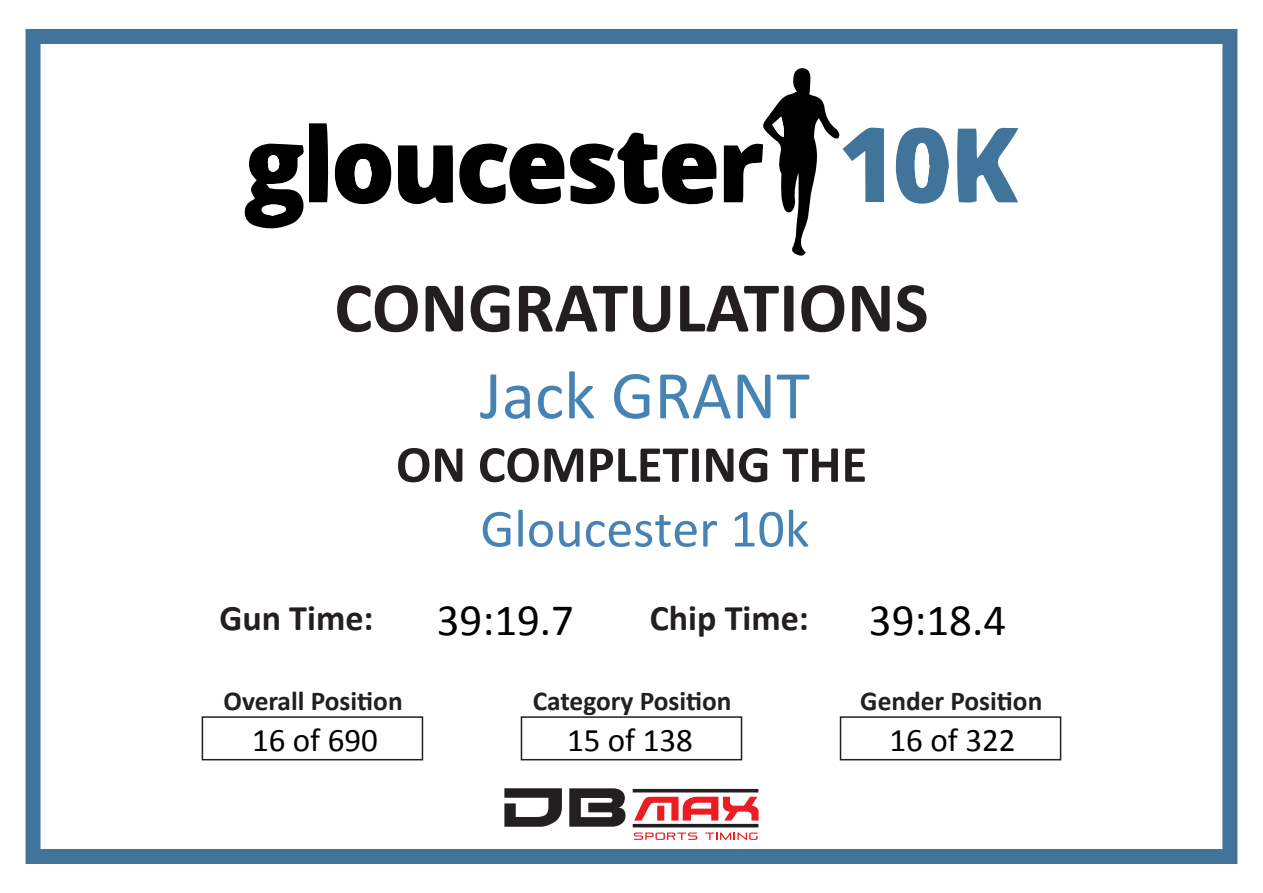
<style>
.page{position:relative;width:1263px;height:893px;background:#fff}
.page>*{position:absolute;margin:0;border:0;box-sizing:border-box;transform-origin:0 0}
.t1{font:700 72px "Calibri";color:#231f20}
.t2{font:69px "Calibri";color:#4682b4}
.t3{font:54px "Calibri";color:#4682b4}
.t4{font:700 52.5px "Calibri";color:#231f20}
.t5{font:45px "Calibri";color:#000}
.t6{font:700 36.15px "Calibri";color:#231f20}
.t7{font:33px "Calibri";color:#000}
.t8{font:700 27.3px "Calibri";color:#231f20}
</style>
<div class="page">
<svg style="left:957px;top:128px;width:61px;height:75px"></svg>
<svg style="left:398px;top:145px;width:55px;height:60px"></svg>
<svg style="left:724px;top:68px;width:160px;height:188px"></svg>
<svg style="left:244px;top:123px;width:85px;height:106px"></svg>
<svg style="left:895px;top:127px;width:54px;height:77px"></svg>
<svg style="left:335px;top:143px;width:56px;height:61px"></svg>
<svg style="left:459px;top:132px;width:257px;height:73px"></svg>
<div style="left:26px;top:29px;width:1211px;height:835px;border:15px solid #40749b"></div>
<div style="left:840px;top:716px;width:221px;height:44px;background:#fff;border:2px solid #231f20"></div>
<div style="left:202px;top:716px;width:221px;height:44px;background:#fff;border:2px solid #231f20"></div>
<svg style="left:504px;top:788px;width:58px;height:39px"></svg>
<svg style="left:634px;top:797px;width:124px;height:23px"></svg>
<hr style="left:633px;top:789px;width:125px;height:3px;background:#231f20">
<hr style="left:633px;top:824px;width:125px;height:3px;background:#231f20">
<svg style="left:569px;top:788px;width:57px;height:39px"></svg>
<svg style="left:634px;top:832px;width:63px;height:8px"></svg>
<svg style="left:705px;top:832px;width:53px;height:8px"></svg>
<div style="left:521px;top:716px;width:221px;height:44px;background:#fff;border:2px solid #231f20"></div>
<h1 class="t1" style="left:334px;top:257px;width:596px">CONGRATULATIONS</h1>
<h2 class="t2" style="left:480px;top:353px;width:331px">Jack GRANT</h2>
<h3 class="t4" style="left:396px;top:427px;width:473px">ON COMPLETING THE</h3>
<h3 class="t3" style="left:480px;top:495px;width:330px">Gloucester 10k</h3>
<h3 class="t6" style="left:219px;top:593px;width:156px">Gun Time:</h3>
<h3 class="t6" style="left:650px;top:593px;width:161px">Chip Time:</h3>
<h3 class="t5" style="left:437px;top:593px;width:139px">39:19.7</h3>
<h3 class="t5" style="left:869px;top:593px;width:139px">39:18.4</h3>
<p class="t8" style="left:224px;top:682px;width:181px">Overall Position</p>
<p class="t8" style="left:860px;top:682px;width:184px">Gender Position</p>
<p class="t8" style="left:533px;top:682px;width:200px">Category Position</p>
<p class="t7" style="left:252px;top:720px;width:127px">16 of 690</p>
<p class="t7" style="left:567px;top:720px;width:127px">15 of 138</p>
<p class="t7" style="left:889px;top:720px;width:127px">16 of 322</p>
</div>
